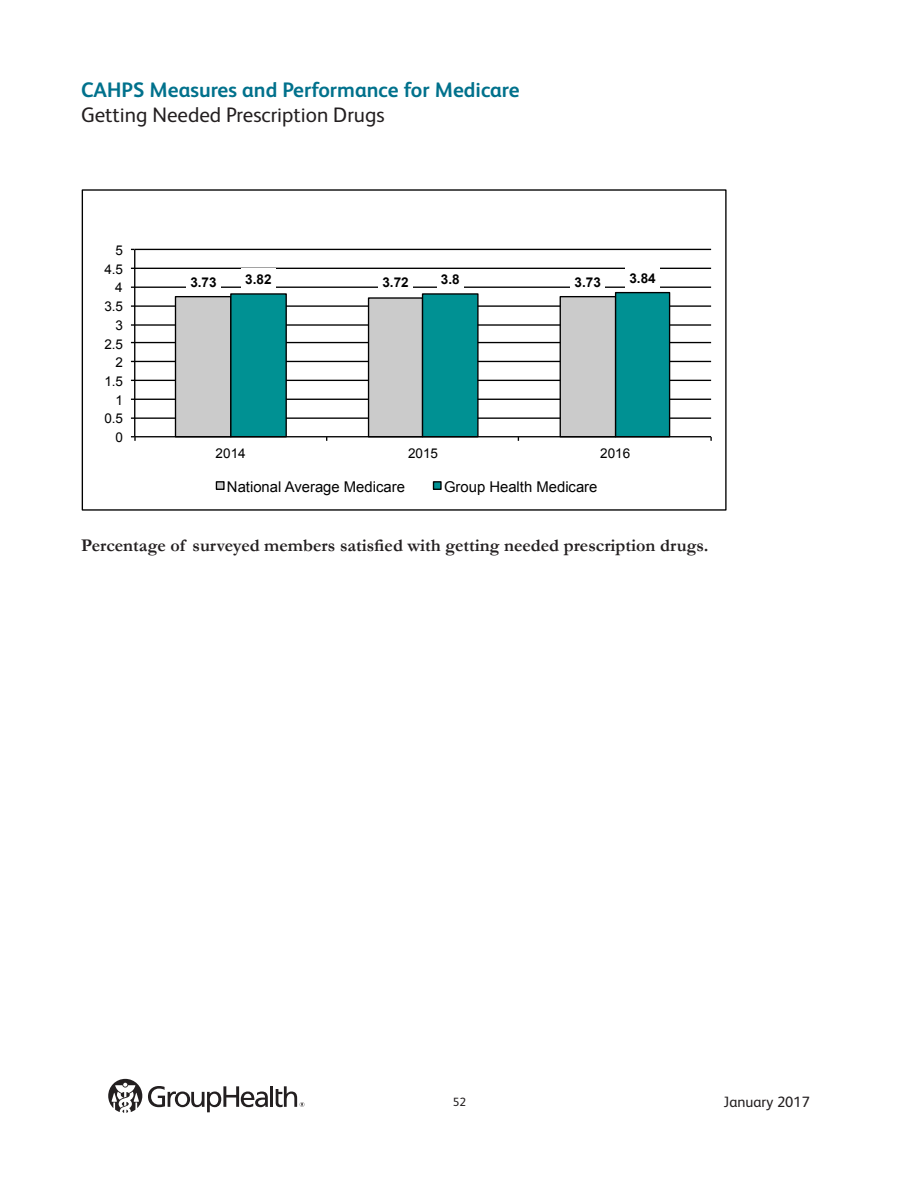
<style>
.page{position:relative;width:918px;height:1188px;background:#fff}
.page>*{position:absolute;margin:0;border:0;box-sizing:border-box;transform-origin:0 0}
.t1{font:700 21px "FS Albert";color:#00718c}
.t2{font:21px "FS Albert";color:#231f20}
.t3{font:700 18px "Garamond";color:#231f20}
.t4{font:15px "FS Albert";color:#231f20}
.t5{font:14.85px "Arial";color:#000}
.t6{font:13.5px "Arial";color:#000}
.t7{font:700 13.5px "Arial";color:#000}
.t8{font:12px "FS Albert";color:#231f20}
</style>
<div class="page">
<hr style="left:135px;top:417px;width:576px;height:2px;background:#000">
<hr style="left:135px;top:399px;width:576px;height:1px;background:#000">
<hr style="left:135px;top:380px;width:576px;height:1px;background:#000">
<hr style="left:135px;top:361px;width:576px;height:1px;background:#000">
<hr style="left:135px;top:342px;width:576px;height:1px;background:#000">
<hr style="left:135px;top:324px;width:576px;height:2px;background:#000">
<hr style="left:135px;top:305px;width:576px;height:2px;background:#000">
<hr style="left:135px;top:287px;width:576px;height:1px;background:#000">
<hr style="left:135px;top:268px;width:576px;height:1px;background:#000">
<hr style="left:135px;top:249px;width:576px;height:1px;background:#000">
<div style="left:174px;top:296px;width:56px;height:140px;background:#cbcbcb"></div>
<svg style="left:230px;top:291px;width:441px;height:145px"></svg>
<hr style="left:134px;top:250px;width:1px;height:187px;background:#000">
<hr style="left:135px;top:436px;width:576px;height:1px;background:#000">
<svg style="left:131px;top:436px;width:5px;height:5px"></svg>
<div style="left:186px;top:272px;width:35px;height:20px;background:#fff"></div>
<div style="left:378px;top:272px;width:35px;height:20px;background:#fff"></div>
<div style="left:570px;top:272px;width:35px;height:20px;background:#fff"></div>
<div style="left:241px;top:268px;width:35px;height:20px;background:#fff"></div>
<div style="left:437px;top:269px;width:27px;height:20px;background:#fff"></div>
<div style="left:625px;top:267px;width:35px;height:21px;background:#fff"></div>
<div style="left:216px;top:482px;width:8px;height:7px;background:#cbcbcb"></div>
<div style="left:216px;top:481px;width:9px;height:9px;border:1px solid #000"></div>
<div style="left:434px;top:482px;width:7px;height:7px;background:#009193"></div>
<div style="left:433px;top:481px;width:9px;height:9px;border:1px solid #000"></div>
<svg style="left:108px;top:1079px;width:34px;height:34px"></svg>
<hr style="left:270px;top:1086px;width:3px;height:21px;background:#231f20">
<svg style="left:148px;top:1086px;width:120px;height:26px"></svg>
<svg style="left:276px;top:1086px;width:28px;height:21px"></svg>
<p class="t1" style="left:81px;top:76px;width:440px">CAHPS Measures and Performance for Medicare</p>
<p class="t2" style="left:81px;top:101px;width:305px">Getting Needed Prescription Drugs</p>
<p class="t6" style="left:116px;top:241px;width:9px">5</p>
<p class="t6" style="left:104px;top:260px;width:20px">4.5</p>
<p class="t6" style="left:115px;top:279px;width:9px">4</p>
<p class="t6" style="left:104px;top:298px;width:20px">3.5</p>
<p class="t6" style="left:116px;top:316px;width:9px">3</p>
<p class="t6" style="left:104px;top:335px;width:20px">2.5</p>
<p class="t6" style="left:116px;top:354px;width:9px">2</p>
<p class="t6" style="left:104px;top:372px;width:20px">1.5</p>
<p class="t6" style="left:116px;top:391px;width:9px">1</p>
<p class="t6" style="left:104px;top:410px;width:20px">0.5</p>
<p class="t6" style="left:116px;top:429px;width:9px">0</p>
<p class="t7" style="left:190px;top:273px;width:28px">3.73</p>
<p class="t7" style="left:245px;top:270px;width:28px">3.82</p>
<p class="t7" style="left:382px;top:274px;width:28px">3.72</p>
<p class="t7" style="left:441px;top:271px;width:20px">3.8</p>
<p class="t7" style="left:575px;top:273px;width:28px">3.73</p>
<p class="t7" style="left:629px;top:269px;width:28px">3.84</p>
<p class="t6" style="left:216px;top:445px;width:32px">2014</p>
<p class="t6" style="left:408px;top:445px;width:32px">2015</p>
<p class="t6" style="left:600px;top:445px;width:32px">2016</p>
<p class="t5" style="left:227px;top:477px;width:180px">National Average Medicare</p>
<p class="t5" style="left:444px;top:477px;width:155px">Group Health Medicare</p>
<p class="t3" style="left:81px;top:535px;width:629px">Percentage of surveyed members satisfied with getting needed prescription drugs.</p>
<p class="t8" style="left:453px;top:1094px;width:15px">52</p>
<p class="t4" style="left:724px;top:1092px;width:88px">January 2017</p>
</div>
